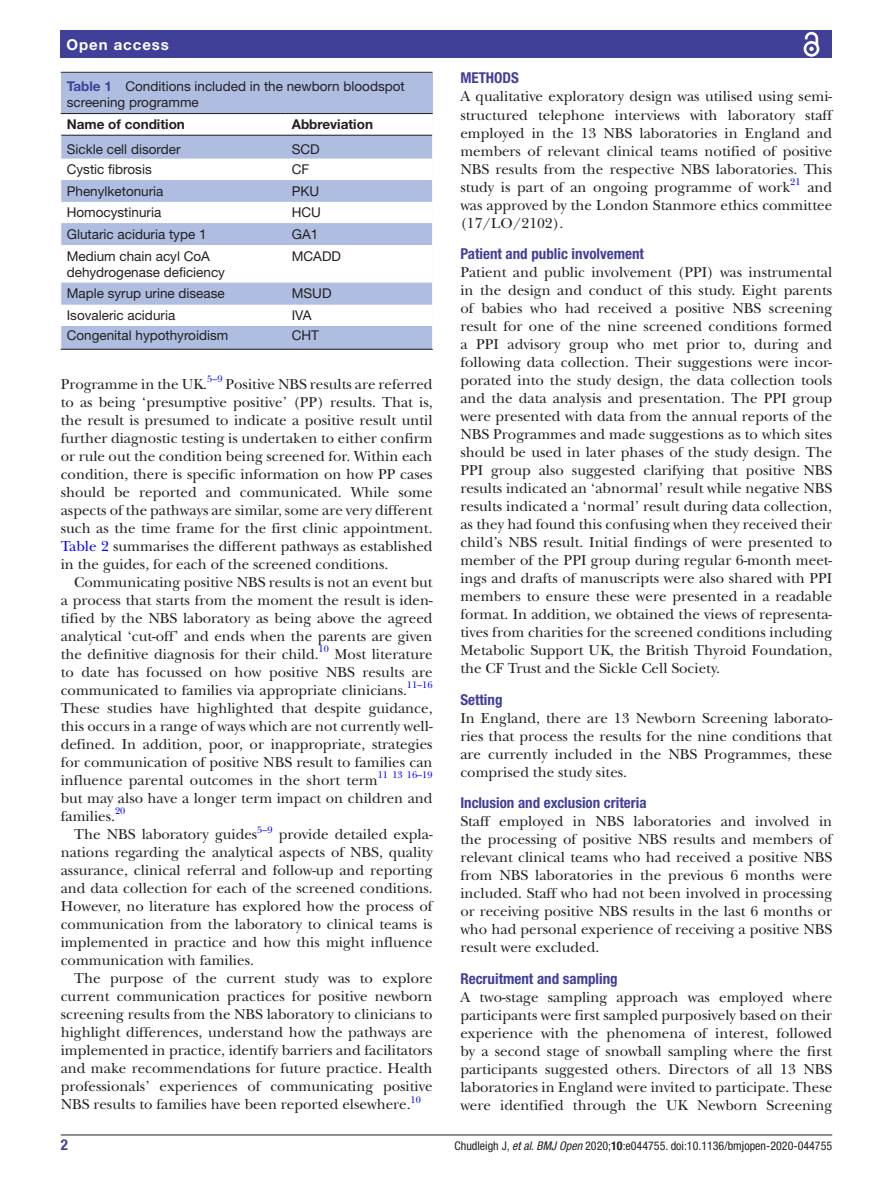
<style>
.page{position:relative;width:893px;height:1191px;background:#fff}
.page>*{position:absolute;margin:0;border:0;box-sizing:border-box;transform-origin:0 0}
.t1{font:15px/18px "New Baskerville";color:#231f20;text-align:justify}
.t2{font:700 condensed 15px "Helvetica Neue LT Std";color:#414099}
.t3{font:700 15px "Helvetica Neue LT Std";letter-spacing:.065em;color:#fff}
.t4{font:13.5px/16.5px "Helvetica Neue LT Std";color:#231f20}
.t5{font:700 13.5px "Helvetica Neue LT Std";color:#231f20}
.t6{font:condensed 12px "Helvetica Neue LT Std";color:#231f20}
.t7{font:9.9px "New Baskerville";color:#00f}
.s1{font-weight:700;color:#414099}
.s2{color:#00f}
.s3{font-style:italic}
.s4{font-weight:700}
</style>
<div class="page">
<hr style="left:61px;top:1134px;width:771px;height:1px;background:#231f20">
<div style="left:61px;top:31px;width:771px;height:27px;background:#414099"></div>
<svg style="left:803px;top:31px;width:17px;height:26px"></svg>
<div style="left:61px;top:73px;width:372px;height:276px;background:#afbde1"></div>
<hr style="left:61px;top:72px;width:372px;height:1px;background:#231f20">
<svg style="left:61px;top:114px;width:371px;height:21px;background:#fbfbfb"></svg>
<svg style="left:61px;top:136px;width:371px;height:213px"></svg>
<hr style="left:61px;top:113px;width:225px;height:1px;background:#231f20">
<hr style="left:61px;top:135px;width:225px;height:1px;background:#231f20">
<hr style="left:286px;top:113px;width:147px;height:1px;background:#231f20">
<hr style="left:286px;top:135px;width:146px;height:1px;background:#231f20">
<hr style="left:61px;top:349px;width:225px;height:1px;background:#231f20">
<hr style="left:286px;top:349px;width:147px;height:1px;background:#231f20">
<svg style="left:432px;top:114px;width:1px;height:131px"></svg>
<hr style="left:432px;top:245px;width:1px;height:38px;background:#fff">
<svg style="left:432px;top:283px;width:1px;height:66px"></svg>
<p class="t3" style="left:66px;top:35px;width:104px">Open access</p>
<p class="t4" style="left:67px;top:77px;width:340px"><span class="s1">Table 1</span> Conditions included in the newborn bloodspot screening programme</p>
<p class="t5" style="left:67px;top:116px;width:120px">Name of condition</p>
<p class="t5" style="left:292px;top:116px;width:83px">Abbreviation</p>
<p class="t4" style="left:67px;top:141px;width:115px">Sickle cell disorder</p>
<p class="t4" style="left:292px;top:141px;width:29px">SCD</p>
<p class="t4" style="left:67px;top:161px;width:86px">Cystic fibrosis</p>
<p class="t4" style="left:292px;top:161px;width:19px">CF</p>
<p class="t4" style="left:67px;top:182px;width:98px">Phenylketonuria</p>
<p class="t4" style="left:292px;top:182px;width:29px">PKU</p>
<p class="t4" style="left:67px;top:204px;width:96px">Homocystinuria</p>
<p class="t4" style="left:292px;top:204px;width:31px">HCU</p>
<p class="t4" style="left:67px;top:226px;width:141px">Glutaric aciduria type 1</p>
<p class="t4" style="left:292px;top:226px;width:28px">GA1</p>
<p class="t4" style="left:67px;top:247px;width:160px">Medium chain acyl CoA dehydrogenase deficiency</p>
<p class="t4" style="left:292px;top:247px;width:51px">MCADD</p>
<p class="t4" style="left:67px;top:285px;width:160px">Maple syrup urine disease</p>
<p class="t4" style="left:292px;top:285px;width:41px">MSUD</p>
<p class="t4" style="left:67px;top:307px;width:110px">Isovaleric aciduria</p>
<p class="t4" style="left:292px;top:307px;width:21px">IVA</p>
<p class="t4" style="left:67px;top:327px;width:163px">Congenital hypothyroidism</p>
<p class="t4" style="left:292px;top:327px;width:29px">CHT</p>
<p class="t1" style="left:61px;top:375px;width:148px">Programme in the UK.</p>
<p class="t7" style="left:207px;top:373px;width:17px">5–9</p>
<p class="t1" style="left:61px;top:375px;width:373px;text-indent:165px">Positive NBS results are referred to as being ‘presumptive positive’ (PP) results. That is, the result is presumed to indicate a positive result until further diagnostic testing is undertaken to either confirm or rule out the condition being screened for. Within each condition, there is specific information on how PP cases should be reported and communicated. While some aspects of the pathways are similar, some are very different such as the time frame for the first clinic appointment.<br><span class="s2">Table 2</span> summarises the different pathways as established in the guides, for each of the screened conditions.</p>
<p class="t1" style="left:61px;top:573px;width:373px;text-indent:13px">Communicating positive NBS results is not an event but a process that starts from the moment the result is iden&shy;tified by the NBS laboratory as being above the agreed analytical ‘cut-off’ and ends when the parents are given the definitive diagnosis for their child.</p>
<p class="t7" style="left:319px;top:643px;width:12px">10</p>
<p class="t1" style="left:61px;top:645px;width:373px;text-indent:274px">Most literature to date has focussed on how positive NBS results are communicated to families via appropriate clinicians.</p>
<p class="t7" style="left:407px;top:679px;width:27px">11–16</p>
<p class="t1" style="left:61px;top:699px;width:373px">These studies have highlighted that despite guidance, this occurs in a range of ways which are not currently well&shy;defined. In addition, poor, or inappropriate, strategies for communication of positive NBS result to families can influence parental outcomes in the short term</p>
<p class="t7" style="left:378px;top:769px;width:56px">11 13 16–19</p>
<p class="t1" style="left:61px;top:789px;width:373px">but may also have a longer term impact on children and</p>
<p class="t1" style="left:61px;top:807px;width:66px">families.<sup>20</sup></p>
<p class="t1" style="left:74px;top:825px;width:185px">The NBS laboratory guides</p>
<p class="t7" style="left:257px;top:823px;width:17px">5–9</p>
<p class="t1" style="left:61px;top:825px;width:373px;text-indent:218px">provide detailed expla&shy;nations regarding the analytical aspects of NBS, quality assurance, clinical referral and follow-up and reporting and data collection for each of the screened conditions.<br>However, no literature has explored how the process of communication from the laboratory to clinical teams is implemented in practice and how this might influence communication with families.</p>
<p class="t1" style="left:61px;top:969px;width:373px;text-indent:14px">The purpose of the current study was to explore current communication practices for positive newborn screening results from the NBS laboratory to clinicians to highlight differences, understand how the pathways are implemented in practice, identify barriers and facilitators and make recommendations for future practice. Health professionals’ experiences of communicating positive NBS results to families have been reported elsewhere.</p>
<p class="t7" style="left:411px;top:1093px;width:12px">10</p>
<p class="t2" style="left:460px;top:69px;width:60px">METHODS</p>
<p class="t1" style="left:460px;top:88px;width:373px">A qualitative exploratory design was utilised using semi&shy;structured telephone interviews with laboratory staff employed in the 13 NBS laboratories in England and members of relevant clinical teams notified of positive NBS results from the respective NBS laboratories. This study is part of an ongoing programme of work</p>
<p class="t7" style="left:790px;top:176px;width:12px">21</p>
<p class="t1" style="left:460px;top:178px;width:373px;text-indent:347px">and was approved by the London Stanmore ethics committee (17/LO/2102).</p>
<p class="t2" style="left:460px;top:245px;width:185px">Patient and public involvement</p>
<p class="t1" style="left:460px;top:263px;width:373px">Patient and public involvement (PPI) was instrumental in the design and conduct of this study. Eight parents of babies who had received a positive NBS screening result for one of the nine screened conditions formed a PPI advisory group who met prior to, during and following data collection. Their suggestions were incor&shy;porated into the study design, the data collection tools and the data analysis and presentation. The PPI group were presented with data from the annual reports of the NBS Programmes and made suggestions as to which sites should be used in later phases of the study design. The PPI group also suggested clarifying that positive NBS results indicated an ‘abnormal’ result while negative NBS results indicated a ‘normal’ result during data collection, as they had found this confusing when they received their child’s NBS result. Initial findings of were presented to member of the PPI group during regular 6-month meet&shy;ings and drafts of manuscripts were also shared with PPI members to ensure these were presented in a readable format. In addition, we obtained the views of representa&shy;tives from charities for the screened conditions including Metabolic Support UK, the British Thyroid Foundation, the CF Trust and the Sickle Cell Society.</p>
<p class="t2" style="left:460px;top:690px;width:44px">Setting</p>
<p class="t1" style="left:460px;top:709px;width:373px">In England, there are 13 Newborn Screening laborato&shy;ries that process the results for the nine conditions that are currently included in the NBS Programmes, these comprised the study sites.</p>
<p class="t2" style="left:460px;top:794px;width:188px">Inclusion and exclusion criteria</p>
<p class="t1" style="left:460px;top:812px;width:373px">Staff employed in NBS laboratories and involved in the processing of positive NBS results and members of relevant clinical teams who had received a positive NBS from NBS laboratories in the previous 6 months were included. Staff who had not been involved in processing or receiving positive NBS results in the last 6 months or who had personal experience of receiving a positive NBS result were excluded.</p>
<p class="t2" style="left:460px;top:969px;width:159px">Recruitment and sampling</p>
<p class="t1" style="left:460px;top:988px;width:373px">A two-stage sampling approach was employed where participants were first sampled purposively based on their experience with the phenomena of interest, followed by a second stage of snowball sampling where the first participants suggested others. Directors of all 13 NBS laboratories in England were invited to participate. These were identified through the UK Newborn Screening</p>
<p class="t2" style="left:61px;top:1135px;width:9px">2</p>
<p class="t6" style="left:455px;top:1138px;width:379px">Chudleigh J, <span class="s3">et al</span>. <span class="s3">BMJ Open</span> 2020;<span class="s4">10</span>:e044755. doi:10.1136/bmjopen-2020-044755</p>
</div>
